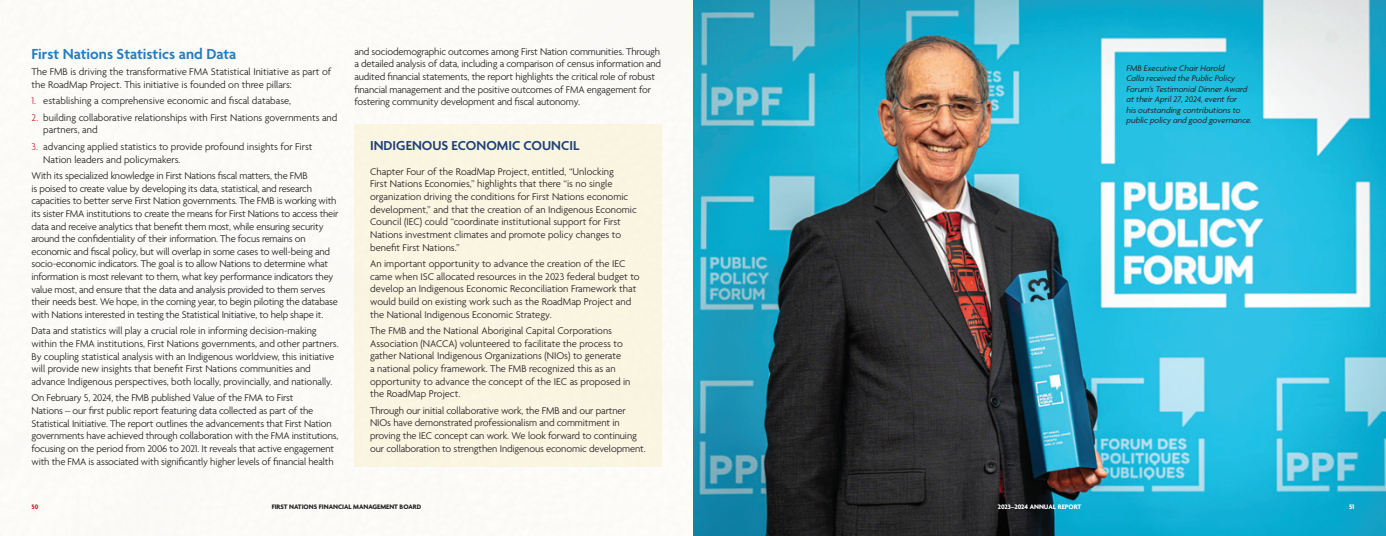
<style>
.page{position:relative;width:1386px;height:536px;background:#fff}
.page>*{position:absolute;margin:0;border:0;box-sizing:border-box;transform-origin:0 0}
.tertiary_headers{font:600 15.75px "Agenda";color:#237dc0}
.sidebar_title{font:600 14px "Agenda";color:#1e4078}
.t1{font:300 10.5px/12.6px "Agenda";letter-spacing:-.015em;color:#231f20}
.captions{font:italic 8.75px/10.5px "Agenda";color:#231f20}
.t2{font:700 7px "Agenda";color:#231f20}
.t3{font:700 7px "Agenda";color:#fff}
.t4{font:700 7px "Agenda";color:#d0202f}
.s1{color:#d0202f}
</style>
<div class="page">
<img style="left:693px;top:0;width:693px;height:536px">
<div style="left:354px;top:124px;width:308px;height:343px;background:#faf5e1"></div>
<p class="tertiary_headers" style="left:32px;top:45px;width:206px">First Nations Statistics and Data</p>
<p class="t1" style="left:32px;top:66px;width:301px">The FMB is driving the transformative FMA Statistical Initiative as part of the RoadMap Project. This initiative is founded on three pillars:</p>
<p class="t1" style="left:32px;top:95px;width:261px"><span class="s1">1.</span> establishing a comprehensive economic and fiscal database,</p>
<p class="t1" style="left:43px;top:112px;width:296px;text-indent:-12px"><span class="s1">2.</span> building collaborative relationships with First Nations governments and partners, and</p>
<p class="t1" style="left:43px;top:141px;width:271px;text-indent:-12px"><span class="s1">3.</span> advancing applied statistics to provide profound insights for First<br>Nation leaders and policymakers.</p>
<p class="t1" style="left:32px;top:170px;width:308px">With its specialized knowledge in First Nations fiscal matters, the FMB<br>is poised to create value by developing its data, statistical, and research capacities to better serve First Nation governments. The FMB is working with its sister FMA institutions to create the means for First Nations to access their data and receive analytics that benefit them most, while ensuring security around the confidentiality of their information. The focus remains on economic and fiscal policy, but will overlap in some cases to well-being and socio-economic indicators. The goal is to allow Nations to determine what information is most relevant to them, what key performance indicators they value most, and ensure that the data and analysis provided to them serves their needs best. We hope, in the coming year, to begin piloting the database with Nations interested in testing the Statistical Initiative, to help shape it.</p>
<p class="t1" style="left:32px;top:325px;width:309px">Data and statistics will play a crucial role in informing decision-making within the FMA institutions, First Nations governments, and other partners.<br>By coupling statistical analysis with an Indigenous worldview, this initiative will provide new insights that benefit First Nations communities and advance Indigenous perspectives, both locally, provincially, and nationally.</p>
<p class="t1" style="left:32px;top:392px;width:309px">On February 5, 2024, the FMB published Value of the FMA to First<br>Nations – our first public report featuring data collected as part of the Statistical Initiative. The report outlines the advancements that First Nation governments have achieved through collaboration with the FMA institutions, focusing on the period from 2006 to 2021. It reveals that active engagement with the FMA is associated with significantly higher levels of financial health</p>
<p class="t1" style="left:354px;top:46px;width:308px">and sociodemographic outcomes among First Nation communities. Through a detailed analysis of data, including a comparison of census information and audited financial statements, the report highlights the critical role of robust financial management and the positive outcomes of FMA engagement for fostering community development and fiscal autonomy.</p>
<p class="sidebar_title" style="left:370px;top:138px;width:211px">INDIGENOUS ECONOMIC COUNCIL</p>
<p class="t1" style="left:370px;top:166px;width:268px">Chapter Four of the RoadMap Project, entitled, “Unlocking<br>First Nations Economies,” highlights that there “is no single organization driving the conditions for First Nations economic development,” and that the creation of an Indigenous Economic Council (IEC) could “coordinate institutional support for First Nations investment climates and promote policy changes to benefit First Nations.”</p>
<p class="t1" style="left:370px;top:258px;width:271px">An important opportunity to advance the creation of the IEC came when ISC allocated resources in the 2023 federal budget to develop an Indigenous Economic Reconciliation Framework that would build on existing work such as the RoadMap Project and the National Indigenous Economic Strategy.</p>
<p class="t1" style="left:370px;top:325px;width:262px">The FMB and the National Aboriginal Capital Corporations Association (NACCA) volunteered to facilitate the process to gather National Indigenous Organizations (NIOs) to generate<br>a national policy framework. The FMB recognized this as an opportunity to advance the concept of the IEC as proposed in the RoadMap Project.</p>
<p class="t1" style="left:370px;top:404px;width:277px">Through our initial collaborative work, the FMB and our partner NIOs have demonstrated professionalism and commitment in proving the IEC concept can work. We look forward to continuing our collaboration to strengthen Indigenous economic development.</p>
<p class="captions" style="left:1127px;top:63px;width:127px">FMB Executive Chair Harold<br>Calla received the Public Policy<br>Forum’s Testimonial Dinner Award at their April 27, 2024, event for<br>his outstanding contributions to public policy and good governance.</p>
<p class="t4" style="left:32px;top:503px;width:8px">50</p>
<p class="t2" style="left:272px;top:503px;width:151px">FIRST NATIONS FINANCIAL MANAGEMENT BOARD</p>
<p class="t3" style="left:998px;top:503px;width:85px">2023–2024 ANNUAL REPORT</p>
<p class="t3" style="left:1349px;top:503px;width:7px">51</p>
</div>
